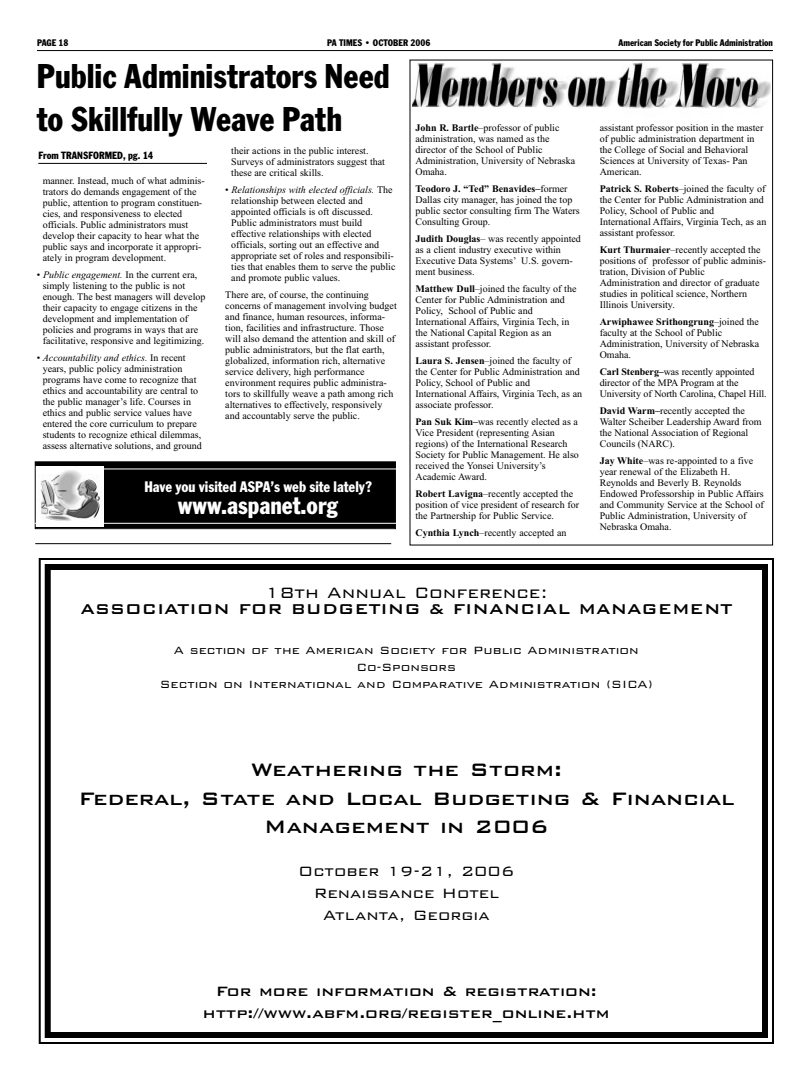
<style>
.page{position:relative;width:810px;height:1080px;background:#fff}
.page>*{position:absolute;margin:0;border:0;box-sizing:border-box;transform-origin:0 0}
.t1{font:condensed 36px/43.2px "Franklin Got T";color:#000}
.t2{font:condensed 26px "Franklin Got T";color:#fff}
.t3{font:500 24px/28.8px "Bank Gothic BT";color:#000;text-align:center}
.t4{font:300 20px "Bank Gothic BT";color:#000}
.t5{font:500 19px "Bank Gothic BT";color:#000}
.t6{font:500 18px/21.6px "Bank Gothic BT";color:#000;text-align:center}
.t7{font:300 18px/21.6px "Bank Gothic BT";color:#000;text-align:center}
.t8{font:condensed 16px "Franklin Got T";color:#fff}
.t9{font:300 14px/16.8px "Bank Gothic BT";color:#000;text-align:center}
.t10{font:condensed 11px "Franklin Got T";color:#000}
.t11{font:10px/11px "Times New Roman";color:#000}
.t12{font:condensed 10px "Franklin Got T";color:#000}
.s1{font-style:italic}
.s2{font-weight:700}
</style>
<div class="page">
<hr style="left:37px;top:50px;width:736px;height:1px;background:#000">
<div style="left:39px;top:558px;width:735px;height:486px;border:2px solid #000"></div>
<div style="left:45px;top:564px;width:723px;height:474px;border:6px solid #000"></div>
<hr style="left:35px;top:543px;width:356px;height:1px;background:#000">
<hr style="left:38px;top:163px;width:169px;height:1px;background:#000">
<div style="left:36px;top:462px;width:359px;height:66px;background:#000"></div>
<img style="left:37px;top:467px;width:66px;height:59px">
<div style="left:35px;top:461px;width:361px;height:68px;border:1px solid #000"></div>
<hr style="left:36px;top:468px;width:365px;height:1px;background:#fff">
<hr style="left:34px;top:523px;width:369px;height:1px;background:#fff">
<img style="left:412px;top:62px;width:359px;height:47px">
<p class="t12" style="left:37px;top:37px;width:33px">PAGE 18</p>
<p class="t12" style="left:327px;top:37px;width:105px">PA TIMES • OCTOBER 2006</p>
<p class="t12" style="left:619px;top:37px;width:156px">American Society for Public Administration</p>
<h1 class="t1" style="left:37px;top:54px;width:355px">Public Administrators Need to Skillfully Weave Path</h1>
<p class="t11" style="left:43px;top:175px;width:164px">manner. Instead, much of what adminis&shy;trators do demands engagement of the public, attention to program constituen&shy;cies, and responsiveness to elected officials. Public administrators must develop their capacity to hear what the public says and incorporate it appropri&shy;ately in program development.</p>
<p class="t11" style="left:43px;top:269px;width:164px;text-indent:-6px">• <span class="s1">Public engagement.</span> In the current era, simply listening to the public is not enough. The best managers will develop their capacity to engage citizens in the development and implementation of policies and programs in ways that are facilitative, responsive and legitimizing.</p>
<p class="t11" style="left:43px;top:352px;width:161px;text-indent:-6px">• <span class="s1">Accountability and ethics.</span> In recent years, public policy administration programs have come to recognize that ethics and accountability are central to the public manager’s life. Courses in ethics and public service values have entered the core curriculum to prepare students to recognize ethical dilemmas, assess alternative solutions, and ground</p>
<p class="t11" style="left:231px;top:145px;width:155px">their actions in the public interest.<br>Surveys of administrators suggest that these are critical skills.</p>
<p class="t11" style="left:231px;top:184px;width:166px;text-indent:-6px">• <span class="s1">Relationships with elected officials.</span> The relationship between elected and appointed officials is oft discussed.<br>Public administrators must build effective relationships with elected officials, sorting out an effective and appropriate set of roles and responsibili&shy;ties that enables them to serve the public and promote public values.</p>
<p class="t11" style="left:225px;top:289px;width:173px">There are, of course, the continuing concerns of management involving budget and finance, human resources, informa&shy;tion, facilities and infrastructure. Those will also demand the attention and skill of public administrators, but the flat earth, globalized, information rich, alternative service delivery, high performance environment requires public administra&shy;tors to skillfully weave a path among rich alternatives to effectively, responsively and accountably serve the public.</p>
<p class="t10" style="left:39px;top:149px;width:116px">From TRANSFORMED, pg. 14</p>
<h3 class="t8" style="left:144px;top:477px;width:229px">Have you visited ASPA’s web site lately?</h3>
<h2 class="t2" style="left:178px;top:489px;width:162px">www.aspanet.org</h2>
<p class="t11" style="left:416px;top:122px;width:161px"><span class="s2">John R. Bartle</span>–professor of public administration, was named as the director of the School of Public<br>Administration, University of Nebraska<br>Omaha.</p>
<p class="t11" style="left:415px;top:183px;width:166px"><span class="s2">Teodoro J. “Ted” Benavides–</span>former Dallas city manager, has joined the top public sector consulting firm The Waters Consulting Group.</p>
<p class="t11" style="left:416px;top:233px;width:167px"><span class="s2">Judith Douglas</span>– was recently appointed as a client industry executive within<br>Executive Data Systems’ U.S. govern&shy;ment business.</p>
<p class="t11" style="left:416px;top:283px;width:162px"><span class="s2">Matthew Dull</span>–joined the faculty of the Center for Public Administration and Policy, School of Public and International Affairs, Virginia Tech, in the National Capital Region as an assistant professor.</p>
<p class="t11" style="left:416px;top:355px;width:168px"><span class="s2">Laura S. Jensen</span>–joined the faculty of the Center for Public Administration and Policy, School of Public and International Affairs, Virginia Tech, as an associate professor.</p>
<p class="t11" style="left:416px;top:416px;width:165px"><span class="s2">Pan Suk Kim–</span>was recently elected as a Vice President (representing Asian regions) of the International Research Society for Public Management. He also received the Yonsei University’s Academic Award.</p>
<p class="t11" style="left:416px;top:488px;width:165px"><span class="s2">Robert Lavigna</span>–recently accepted the position of vice president of research for the Partnership for Public Service.</p>
<p class="t11" style="left:416px;top:527px;width:153px"><span class="s2">Cynthia Lynch</span>–recently accepted an</p>
<p class="t11" style="left:600px;top:122px;width:165px">assistant professor position in the master of public administration department in the College of Social and Behavioral Sciences at University of Texas- Pan American.</p>
<p class="t11" style="left:600px;top:183px;width:168px"><span class="s2">Patrick S. Roberts</span>–joined the faculty of the Center for Public Administration and Policy, School of Public and International Affairs, Virginia Tech, as an assistant professor.</p>
<p class="t11" style="left:600px;top:244px;width:168px"><span class="s2">Kurt Thurmaier</span>–recently accepted the positions of professor of public adminis&shy;tration, Division of Public Administration and director of graduate studies in political science, Northern Illinois University.</p>
<p class="t11" style="left:600px;top:316px;width:161px"><span class="s2">Arwiphawee Srithongrung</span>–joined the faculty at the School of Public<br>Administration, University of Nebraska<br>Omaha.</p>
<p class="t11" style="left:600px;top:366px;width:168px"><span class="s2">Carl Stenberg–</span>was recently appointed director of the MPA Program at the<br>University of North Carolina, Chapel Hill.</p>
<p class="t11" style="left:600px;top:405px;width:163px"><span class="s2">David Warm–</span>recently accepted the<br>Walter Scheiber Leadership Award from the National Association of Regional<br>Councils (NARC).</p>
<p class="t11" style="left:600px;top:455px;width:166px"><span class="s2">Jay White</span>–was re-appointed to a five year renewal of the Elizabeth H.<br>Reynolds and Beverly B. Reynolds Endowed Professorship in Public Affairs and Community Service at the School of Public Administration, University of Nebraska Omaha.</p>
<h3 class="t4" style="left:265px;top:580px;width:285px">18th Annual Conference:</h3>
<h3 class="t5" style="left:80px;top:597px;width:653px">ASSOCIATION FOR BUDGETING &amp; FINANCIAL MANAGEMENT</h3>
<h3 class="t9" style="left:160px;top:641px;width:495px">A section of the American Society for Public Administration<br>Co-Sponsors<br>Section on International and Comparative Administration (SICA)</h3>
<h3 class="t3" style="left:78px;top:753px;width:658px">Weathering the Storm:<br>Federal, State and Local Budgeting &amp; Financial<br>Management in 2006</h3>
<h3 class="t7" style="left:298px;top:859px;width:218px">October 19-21, 2006<br>Renaissance Hotel<br>Atlanta, Georgia</h3>
<h3 class="t6" style="left:203px;top:979px;width:408px">For more information &amp; registration: http://www.abfm.org/register_online.htm</h3>
</div>
